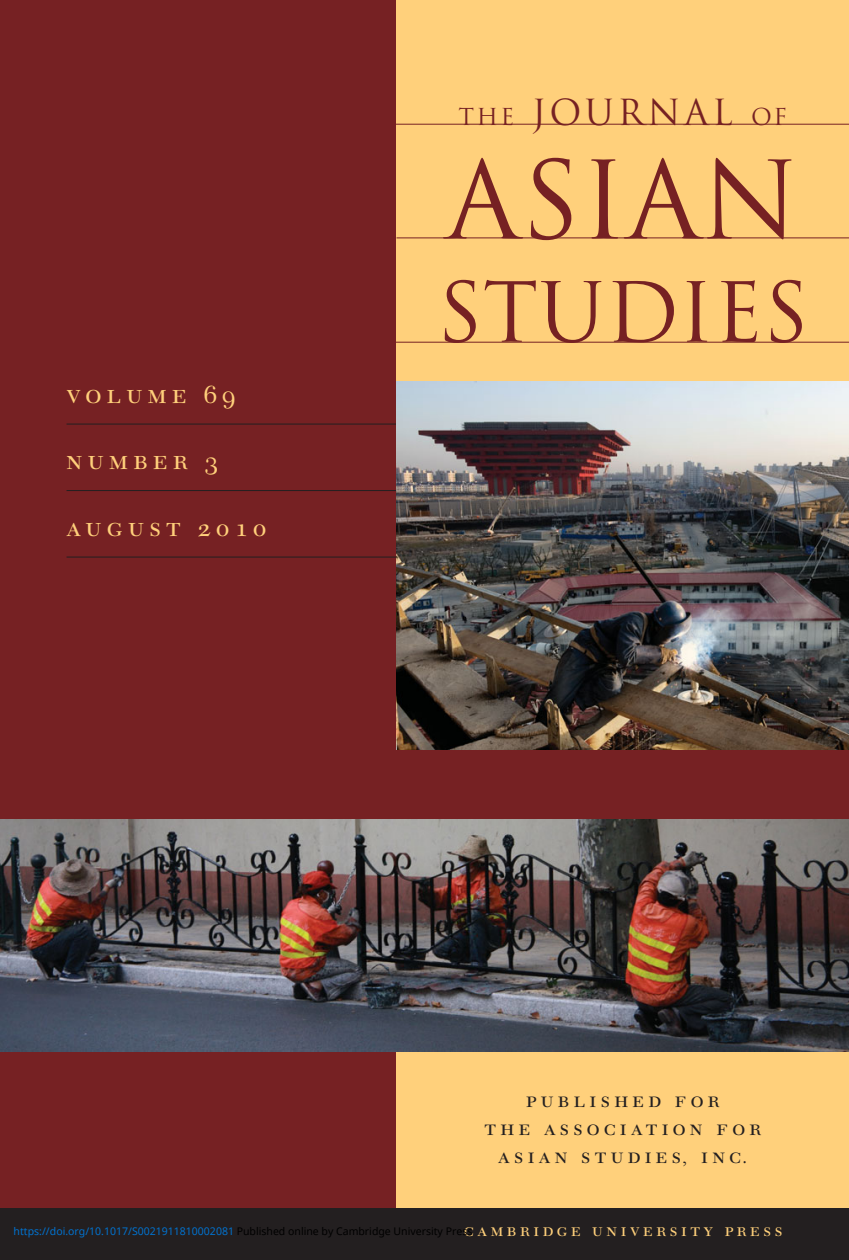
<style>
.page{position:relative;width:849px;height:1260px;background:#fff}
.page>*{position:absolute;margin:0;border:0;box-sizing:border-box;transform-origin:0 0}
.t1{font:105px "Trajan";color:#762123}
.t2{font:80.5px "Trajan";color:#762123}
.t3{font:35px "Trajan";letter-spacing:.1em;color:#762123}
.t4{font:26.25px "New Caledonia SC";letter-spacing:.2em;color:#ffd07b}
.t5{font:21px/28px "New Caledonia SC";letter-spacing:.2em;color:#231f20;text-align:center}
.t6{font:10.5px "Noto Sans";color:#0172cf}
.s1{font-size:22.75px}
.s2{color:#000}
.s3{font-family:"New Caledonia SC";font-size:17.5px;color:#ffd07b}
</style>
<div class="page">
<div style="left:0;top:0;width:848px;height:1260px;background:#762123"></div>
<div style="left:0;top:1208px;width:848px;height:52px;background:#231f20"></div>
<div style="left:396px;top:0;width:452px;height:585px;background:#ffd07b"></div>
<div style="left:396px;top:1000px;width:452px;height:208px;background:#ffd07b"></div>
<hr style="left:394px;top:124px;width:454px;height:1px;background:#762123">
<hr style="left:396px;top:237px;width:452px;height:1px;background:#762123">
<hr style="left:396px;top:342px;width:452px;height:1px;background:#762123">
<hr style="left:66px;top:424px;width:330px;height:1px;background:#231f20">
<hr style="left:66px;top:490px;width:330px;height:1px;background:#231f20">
<hr style="left:66px;top:557px;width:330px;height:1px;background:#231f20">
<img style="left:396px;top:382px;width:452px;height:368px">
<img style="left:0;top:820px;width:848px;height:232px">
<h3 class="t3" style="left:458px;top:93px;width:330px"><span class="s1">THE</span> JOURNAL <span class="s1">OF</span></h3>
<h3 class="t4" style="left:66px;top:383px;width:170px">volume 69</h3>
<h3 class="t4" style="left:66px;top:450px;width:153px">number 3</h3>
<h3 class="t4" style="left:66px;top:516px;width:201px">august 2010</h3>
<h1 class="t1" style="left:446px;top:141px;width:355px">ASIAN</h1>
<h2 class="t2" style="left:436px;top:267px;width:373px">STUDIES</h2>
<h3 class="t5" style="left:484px;top:1088px;width:278px">published for<br>the association for asian studies, inc.</h3>
<p class="t6" style="left:14px;top:1224px;width:770px">https://doi.org/10.1017/S0021911810002081 <span class="s2">Published online by Cambridge University Press</span><span class="s3">c a m b r i d g e u n i v e r s i t y p r e s s</span></p>
</div>
